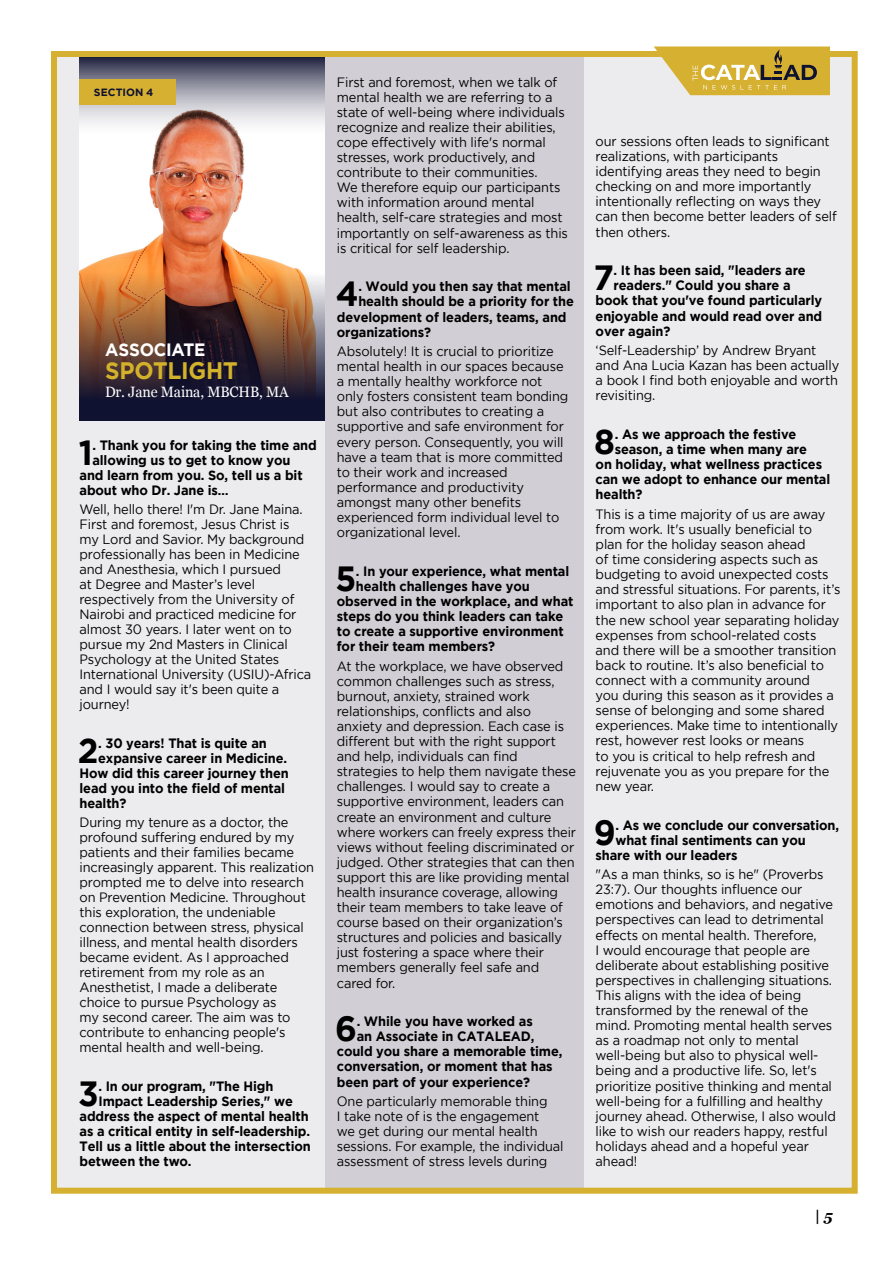
<style>
.page{position:relative;width:893px;height:1263px;background:#fff}
.page>*{position:absolute;margin:0;border:0;box-sizing:border-box;transform-origin:0 0}
.t1{font:700 34.95px "Gotham";color:#000;scale:.95 1}
.t2{font:700 23.85px "Gotham";letter-spacing:-.01em;color:#d2b12b;scale:.95 1}
.t3{font:700 17.85px "Gotham";letter-spacing:-.015em;color:#fff;scale:.95 1}
.t4{font:15px "Georgia";letter-spacing:-.01em;color:#fff;scale:.95 1}
.t5{font:italic 700 15px "Georgia";color:#000}
.t6{font:13.5px/15.1px "Gotham";letter-spacing:-.01em;color:#000;scale:.95 1}
.t7{font:700 13.5px "Gotham";letter-spacing:-.01em;color:#000;scale:.95 1}
.t8{font:700 10.5px "Gotham";letter-spacing:.005em;color:#101231}
</style>
<div class="page">
<div style="left:54px;top:54px;width:801px;height:1137px;background:#eae9eb"></div>
<img style="left:80px;top:151px;width:236px;height:120px">
<img style="left:80px;top:271px;width:245px;height:149px">
<svg style="left:80px;top:58px;width:245px;height:93px"></svg>
<div style="left:325px;top:54px;width:259px;height:1137px;background:#ceccd3"></div>
<div style="left:51px;top:51px;width:807px;height:1143px;border:6px solid #d6b031"></div>
<div style="left:80px;top:80px;width:96px;height:25px;background:#d6b031"></div>
<svg style="left:654px;top:47px;width:176px;height:48px"></svg>
<p class="t8" style="left:94px;top:87px;width:61px">SECTION 4</p>
<h3 class="t3" style="left:105px;top:340px;width:107px">ASSOCIATE</h3>
<h2 class="t2" style="left:105px;top:356px;width:141px">SPOTLIGHT</h2>
<p class="t4" style="left:105px;top:381px;width:195px">Dr. Jane Maina, MBCHB, MA</p>
<h1 class="t1" style="left:79px;top:432px;width:16px">1</h1>
<p class="t7" style="left:92px;top:437px;width:238px">. Thank you for taking the time and</p>
<p class="t7" style="left:92px;top:452px;width:210px">allowing us to get to know you</p>
<p class="t7" style="left:80px;top:467px;width:236px">and learn from you. So, tell us a bit</p>
<p class="t7" style="left:80px;top:482px;width:158px">about who Dr. Jane is…</p>
<p class="t6" style="left:80px;top:502px;width:245px">Well, hello there! I'm Dr. Jane Maina.<br>First and foremost, Jesus Christ is my Lord and Savior. My background professionally has been in Medicine and Anesthesia, which I pursued<br>at Degree and Master’s level respectively from the University of<br>Nairobi and practiced medicine for almost 30 years. I later went on to pursue my 2nd Masters in Clinical<br>Psychology at the United States<br>International University (USIU)-Africa and I would say it's been quite a journey!</p>
<h1 class="t1" style="left:78px;top:730px;width:23px">2</h1>
<p class="t7" style="left:98px;top:735px;width:179px">. 30 years! That is quite an</p>
<p class="t7" style="left:98px;top:750px;width:200px">expansive career in Medicine.</p>
<p class="t7" style="left:80px;top:765px;width:222px">How did this career journey then</p>
<p class="t7" style="left:80px;top:780px;width:218px">lead you into the field of mental</p>
<p class="t7" style="left:80px;top:795px;width:51px">health?</p>
<p class="t6" style="left:80px;top:814px;width:248px">During my tenure as a doctor, the profound suffering endured by my patients and their families became increasingly apparent. This realization prompted me to delve into research on Prevention Medicine. Throughout this exploration, the undeniable connection between stress, physical illness, and mental health disorders became evident. As I approached retirement from my role as an Anesthetist, I made a deliberate choice to pursue Psychology as<br>my second career. The aim was to contribute to enhancing people's mental health and well-being.</p>
<h1 class="t1" style="left:78px;top:1073px;width:23px">3</h1>
<p class="t7" style="left:99px;top:1078px;width:186px">. In our program, "The High</p>
<p class="t7" style="left:99px;top:1093px;width:206px">Impact Leadership Series," we</p>
<p class="t7" style="left:80px;top:1108px;width:243px">address the aspect of mental health</p>
<p class="t7" style="left:80px;top:1123px;width:244px">as a critical entity in self-leadership.</p>
<p class="t7" style="left:80px;top:1138px;width:245px">Tell us a little about the intersection</p>
<p class="t7" style="left:80px;top:1153px;width:119px">between the two.</p>
<p class="t6" style="left:337px;top:74px;width:245px">First and foremost, when we talk of mental health we are referring to a state of well-being where individuals recognize and realize their abilities, cope effectively with life's normal stresses, work productively, and contribute to their communities.<br>We therefore equip our participants with information around mental health, self-care strategies and most importantly on self-awareness as this is critical for self leadership.</p>
<h1 class="t1" style="left:336px;top:274px;width:26px">4</h1>
<p class="t7" style="left:358px;top:279px;width:225px">. Would you then say that mental</p>
<p class="t7" style="left:358px;top:294px;width:228px">health should be a priority for the</p>
<p class="t7" style="left:337px;top:309px;width:243px">development of leaders, teams, and</p>
<p class="t7" style="left:337px;top:324px;width:101px">organizations?</p>
<p class="t6" style="left:337px;top:343px;width:245px">Absolutely! It is crucial to prioritize mental health in our spaces because a mentally healthy workforce not only fosters consistent team bonding but also contributes to creating a supportive and safe environment for every person. Consequently, you will have a team that is more committed to their work and increased performance and productivity amongst many other benefits experienced form individual level to organizational level.</p>
<h1 class="t1" style="left:335px;top:558px;width:24px">5</h1>
<p class="t7" style="left:356px;top:563px;width:226px">. In your experience, what mental</p>
<p class="t7" style="left:356px;top:578px;width:184px">health challenges have you</p>
<p class="t7" style="left:337px;top:593px;width:251px">observed in the workplace, and what</p>
<p class="t7" style="left:337px;top:608px;width:240px">steps do you think leaders can take</p>
<p class="t7" style="left:337px;top:623px;width:240px">to create a supportive environment</p>
<p class="t7" style="left:337px;top:639px;width:168px">for their team members?</p>
<p class="t6" style="left:337px;top:658px;width:253px">At the workplace, we have observed common challenges such as stress, burnout, anxiety, strained work relationships, conflicts and also anxiety and depression. Each case is different but with the right support and help, individuals can find strategies to help them navigate these challenges. I would say to create a supportive environment, leaders can create an environment and culture where workers can freely express their views without feeling discriminated or judged. Other strategies that can then support this are like providing mental health insurance coverage, allowing their team members to take leave of course based on their organization’s structures and policies and basically just fostering a space where their members generally feel safe and cared for.</p>
<h1 class="t1" style="left:335px;top:1009px;width:25px">6</h1>
<p class="t7" style="left:357px;top:1014px;width:187px">. While you have worked as</p>
<p class="t7" style="left:357px;top:1029px;width:189px">an Associate in CATALEAD,</p>
<p class="t7" style="left:337px;top:1044px;width:239px">could you share a memorable time,</p>
<p class="t7" style="left:337px;top:1059px;width:229px">conversation, or moment that has</p>
<p class="t7" style="left:337px;top:1074px;width:205px">been part of your experience?</p>
<p class="t6" style="left:337px;top:1093px;width:240px">One particularly memorable thing<br>I take note of is the engagement<br>we get during our mental health sessions. For example, the individual assessment of stress levels during</p>
<p class="t6" style="left:596px;top:133px;width:255px">our sessions often leads to significant realizations, with participants identifying areas they need to begin checking on and more importantly intentionally reflecting on ways they can then become better leaders of self then others.</p>
<h1 class="t1" style="left:593px;top:258px;width:23px">7</h1>
<p class="t7" style="left:614px;top:263px;width:204px">. It has been said, "leaders are</p>
<p class="t7" style="left:614px;top:278px;width:188px">readers." Could you share a</p>
<p class="t7" style="left:596px;top:293px;width:240px">book that you've found particularly</p>
<p class="t7" style="left:596px;top:308px;width:240px">enjoyable and would read over and</p>
<p class="t7" style="left:596px;top:323px;width:80px">over again?</p>
<p class="t6" style="left:596px;top:342px;width:258px">‘Self-Leadership’ by Andrew Bryant and Ana Lucia Kazan has been actually a book I find both enjoyable and worth revisiting.</p>
<h1 class="t1" style="left:594px;top:422px;width:24px">8</h1>
<p class="t7" style="left:615px;top:426px;width:193px">. As we approach the festive</p>
<p class="t7" style="left:615px;top:441px;width:204px">season, a time when many are</p>
<p class="t7" style="left:596px;top:457px;width:240px">on holiday, what wellness practices</p>
<p class="t7" style="left:596px;top:472px;width:248px">can we adopt to enhance our mental</p>
<p class="t7" style="left:596px;top:487px;width:51px">health?</p>
<p class="t6" style="left:596px;top:506px;width:259px">This is a time majority of us are away from work. It's usually beneficial to plan for the holiday season ahead<br>of time considering aspects such as budgeting to avoid unexpected costs and stressful situations. For parents, it’s important to also plan in advance for the new school year separating holiday expenses from school-related costs and there will be a smoother transition back to routine. It’s also beneficial to connect with a community around<br>you during this season as it provides a sense of belonging and some shared experiences. Make time to intentionally rest, however rest looks or means<br>to you is critical to help refresh and rejuvenate you as you prepare for the new year.</p>
<h1 class="t1" style="left:594px;top:812px;width:25px">9</h1>
<p class="t7" style="left:615px;top:817px;width:237px">. As we conclude our conversation,</p>
<p class="t7" style="left:615px;top:832px;width:202px">what final sentiments can you</p>
<p class="t7" style="left:596px;top:847px;width:151px">share with our leaders</p>
<p class="t6" style="left:596px;top:866px;width:254px">"As a man thinks, so is he" (Proverbs 23:7). Our thoughts influence our emotions and behaviors, and negative perspectives can lead to detrimental effects on mental health. Therefore,<br>I would encourage that people are deliberate about establishing positive perspectives in challenging situations.<br>This aligns with the idea of being transformed by the renewal of the mind. Promoting mental health serves as a roadmap not only to mental well-being but also to physical well&shy;being and a productive life. So, let's prioritize positive thinking and mental well-being for a fulfilling and healthy journey ahead. Otherwise, I also would like to wish our readers happy, restful holidays ahead and a hopeful year ahead!</p>
<p class="t5" style="left:815px;top:1205px;width:20px">| 5</p>
</div>
